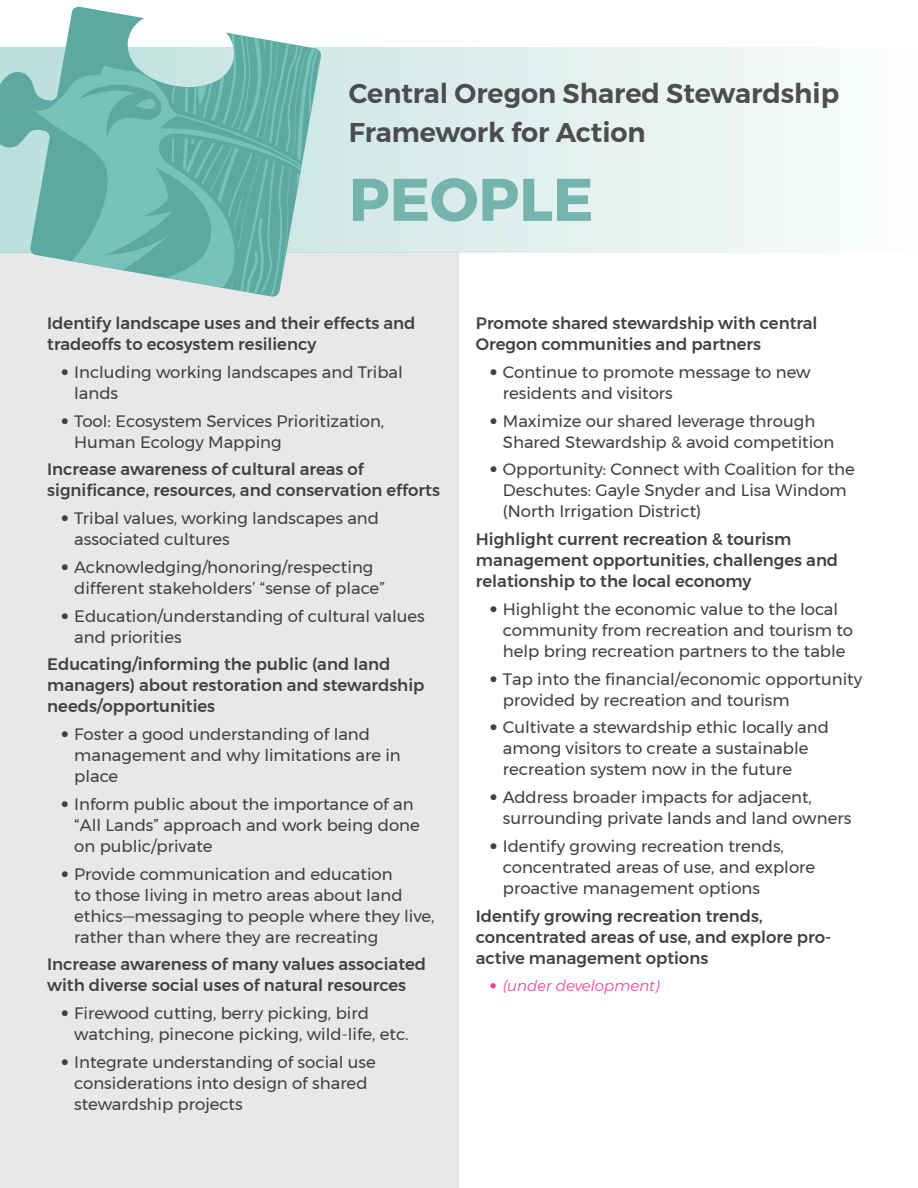
<style>
.page{position:relative;width:918px;height:1188px;background:#fff}
.page>*{position:absolute;margin:0;border:0;box-sizing:border-box;transform-origin:0 0}
.t1{font:700 60px "Montserrat";color:#75b3ad}
.t2{font:600 27px/39px "Montserrat";color:#4d4d4f}
.t3{font:16.5px/21px "Montserrat";color:#414142}
.t4{font:500 16.5px/21px "Montserrat";color:#414142}
.t5{font:italic 300 15px "Montserrat";color:#ee3e96}
.s1{font-family:"Avenir";font-weight:800}
.s2{font-family:"Avenir";font-weight:800;font-style:normal}
</style>
<div class="page">
<div style="left:0;top:252px;width:459px;height:936px;background:#e7e8e9"></div>
<svg style="left:322px;top:47px;width:491px;height:205px"></svg>
<svg style="left:0;top:6px;width:322px;height:247px"></svg>
<svg style="left:126px;top:26px;width:195px;height:227px"></svg>
<svg style="left:0;top:61px;width:313px;height:202px;background:#8ac3be"></svg>
<svg style="left:77px;top:83px;width:231px;height:214px;background:#76bab3"></svg>
<h2 class="t2" style="left:349px;top:74px;width:492px">Central Oregon Shared Stewardship<br>Framework for Action</h2>
<h1 class="t1" style="left:349px;top:151px;width:246px">PEOPLE</h1>
<p class="t4" style="left:47px;top:313px;width:370px">Identify landscape uses and their effects and tradeoffs to ecosystem resiliency</p>
<p class="t3" style="left:74px;top:361px;width:330px;text-indent:-13px"><span class="s1">•</span> Including working landscapes and Tribal lands</p>
<p class="t3" style="left:74px;top:410px;width:312px;text-indent:-13px"><span class="s1">•</span> Tool: Ecosystem Services Prioritization,<br>Human Ecology Mapping</p>
<p class="t4" style="left:47px;top:459px;width:394px">Increase awareness of cultural areas of significance, resources, and conservation efforts</p>
<p class="t3" style="left:74px;top:507px;width:306px;text-indent:-13px"><span class="s1">•</span> Tribal values, working landscapes and associated cultures</p>
<p class="t3" style="left:74px;top:556px;width:312px;text-indent:-13px"><span class="s1">•</span> Acknowledging/honoring/respecting different stakeholders’ “sense of place”</p>
<p class="t3" style="left:74px;top:605px;width:352px;text-indent:-13px"><span class="s1">•</span> Education/understanding of cultural values and priorities</p>
<p class="t4" style="left:47px;top:654px;width:379px">Educating/informing the public (and land managers) about restoration and stewardship needs/opportunities</p>
<p class="t3" style="left:74px;top:724px;width:328px;text-indent:-13px"><span class="s1">•</span> Foster a good understanding of land management and why limitations are in place</p>
<p class="t3" style="left:74px;top:793px;width:347px;text-indent:-13px"><span class="s1">•</span> Inform public about the importance of an “All Lands” approach and work being done on public/private</p>
<p class="t3" style="left:74px;top:863px;width:362px;text-indent:-13px"><span class="s1">•</span> Provide communication and education<br>to those living in metro areas about land ethics—messaging to people where they live, rather than where they are recreating</p>
<p class="t4" style="left:47px;top:954px;width:380px">Increase awareness of many values associated with diverse social uses of natural resources</p>
<p class="t3" style="left:74px;top:1003px;width:336px;text-indent:-13px"><span class="s1">•</span> Firewood cutting, berry picking, bird watching, pinecone picking, wild-life, etc.</p>
<p class="t3" style="left:74px;top:1051px;width:303px;text-indent:-13px"><span class="s1">•</span> Integrate understanding of social use considerations into design of shared stewardship projects</p>
<p class="t4" style="left:476px;top:313px;width:343px">Promote shared stewardship with central<br>Oregon communities and partners</p>
<p class="t3" style="left:503px;top:361px;width:309px;text-indent:-13px"><span class="s1">•</span> Continue to promote message to new residents and visitors</p>
<p class="t3" style="left:503px;top:410px;width:333px;text-indent:-13px"><span class="s1">•</span> Maximize our shared leverage through<br>Shared Stewardship &amp; avoid competition</p>
<p class="t3" style="left:503px;top:459px;width:354px;text-indent:-13px"><span class="s1">•</span> Opportunity: Connect with Coalition for the<br>Deschutes: Gayle Snyder and Lisa Windom (North Irrigation District)</p>
<p class="t4" style="left:476px;top:529px;width:364px">Highlight current recreation &amp; tourism management opportunities, challenges and relationship to the local economy</p>
<p class="t3" style="left:503px;top:598px;width:352px;text-indent:-13px"><span class="s1">•</span> Highlight the economic value to the local community from recreation and tourism to help bring recreation partners to the table</p>
<p class="t3" style="left:503px;top:668px;width:361px;text-indent:-13px"><span class="s1">•</span> Tap into the financial/economic opportunity provided by recreation and tourism</p>
<p class="t3" style="left:503px;top:717px;width:328px;text-indent:-13px"><span class="s1">•</span> Cultivate a stewardship ethic locally and among visitors to create a sustainable recreation system now in the future</p>
<p class="t3" style="left:503px;top:787px;width:350px;text-indent:-13px"><span class="s1">•</span> Address broader impacts for adjacent, surrounding private lands and land owners</p>
<p class="t3" style="left:503px;top:835px;width:314px;text-indent:-13px"><span class="s1">•</span> Identify growing recreation trends, concentrated areas of use, and explore proactive management options</p>
<p class="t4" style="left:476px;top:905px;width:357px">Identify growing recreation trends, concentrated areas of use, and explore pro&shy;active management options</p>
<p class="t5" style="left:489px;top:975px;width:172px"><span class="s2">•</span> (under development)</p>
</div>
